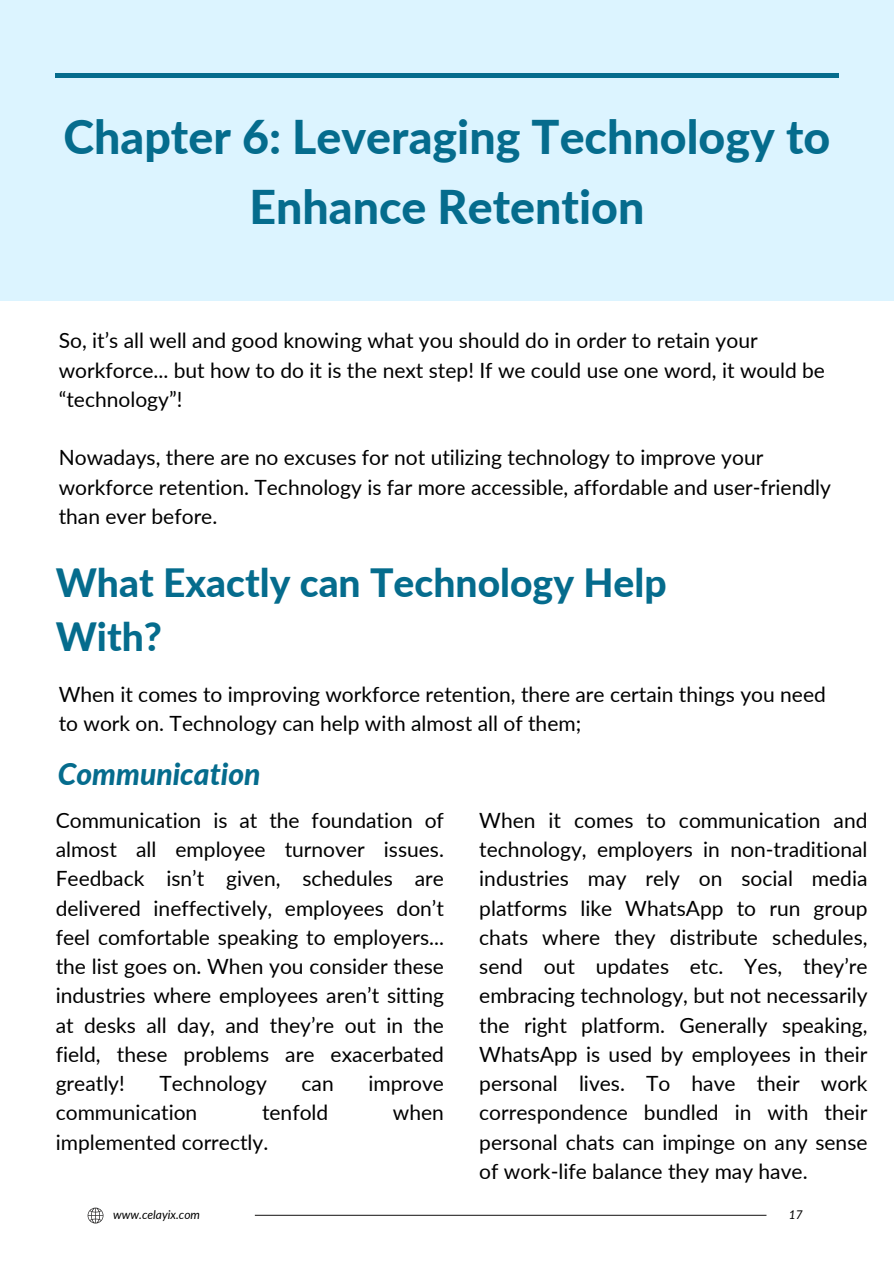
<style>
.page{position:relative;width:894px;height:1264px;background:#fff}
.page>*{position:absolute;margin:0;border:0;box-sizing:border-box;transform-origin:0 0}
.t1{font:800 46.5px/69.8px "Lato";color:#056c8d;text-align:center}
.t2{font:800 39px/54px "Lato";color:#056c8d}
.t3{font:italic 800 30px "Lato";color:#056c8d}
.t4{font:21px/29.2px "Lato";color:#000}
.t5{font:italic 12px "Lato";color:#000}
</style>
<div class="page">
<svg style="left:88px;top:1207px;width:15px;height:16px"></svg>
<hr style="left:255px;top:1214px;width:511px;height:1px;background:#2b2a2a">
<div style="left:0;top:0;width:893px;height:301px;background:#dcf4ff"></div>
<hr style="left:56px;top:74px;width:782px;height:3px;background:#056c8d">
<h2 class="t1" style="left:63px;top:101px;width:768px">Chapter 6: Leveraging Technology to<br>Enhance Retention</h2>
<p class="t4" style="left:59px;top:325px;width:767px">So, it’s all well and good knowing what you should do in order to retain your workforce... but how to do it is the next step! If we could use one word, it would be “technology”!</p>
<h1 class="t4" style="left:59px;top:442px;width:773px">Nowadays, there are no excuses for not utilizing technology to improve your workforce retention. Technology is far more accessible, affordable and user-friendly than ever before.</h1>
<h4 class="t2" style="left:56px;top:554px;width:612px">What Exactly can Technology Help<br>With?</h4>
<h3 class="t4" style="left:59px;top:679px;width:768px">When it comes to improving workforce retention, there are certain things you need to work on. Technology can help with almost all of them;</h3>
<h4 class="t3" style="left:58px;top:755px;width:204px">Communication</h4>
<h4 class="t4" style="left:56px;top:805px;width:389px;text-align:justify">Communication is at the foundation of almost all employee turnover issues.<br>Feedback isn’t given, schedules are delivered ineffectively, employees don’t feel comfortable speaking to employers... the list goes on. When you consider these industries where employees aren’t sitting at desks all day, and they’re out in the field, these problems are exacerbated greatly!</h4>
<h4 class="t4" style="left:159px;top:1068px;width:109px">Technology</h4>
<h4 class="t4" style="left:301px;top:1068px;width:34px">can</h4>
<h4 class="t4" style="left:368px;top:1068px;width:77px">improve</h4>
<h4 class="t4" style="left:56px;top:1097px;width:143px">communication</h4>
<h4 class="t4" style="left:262px;top:1097px;width:68px">tenfold</h4>
<h4 class="t4" style="left:393px;top:1097px;width:52px">when</h4>
<h4 class="t4" style="left:56px;top:1126px;width:214px">implemented correctly.</h4>
<p class="t4" style="left:479px;top:805px;width:389px;text-align:justify">When it comes to communication and technology, employers in non-traditional industries may rely on social media platforms like WhatsApp to run group chats where they distribute schedules, send out updates etc. Yes, they’re embracing technology, but not necessarily the right platform. Generally speaking, WhatsApp is used by employees in their personal lives. To have their work correspondence bundled in with their personal chats can impinge on any sense of work-life balance they may have.</p>
<h4 class="t5" style="left:113px;top:1206px;width:88px">www.celayix.com</h4>
<h4 class="t5" style="left:788px;top:1206px;width:15px">17</h4>
</div>
